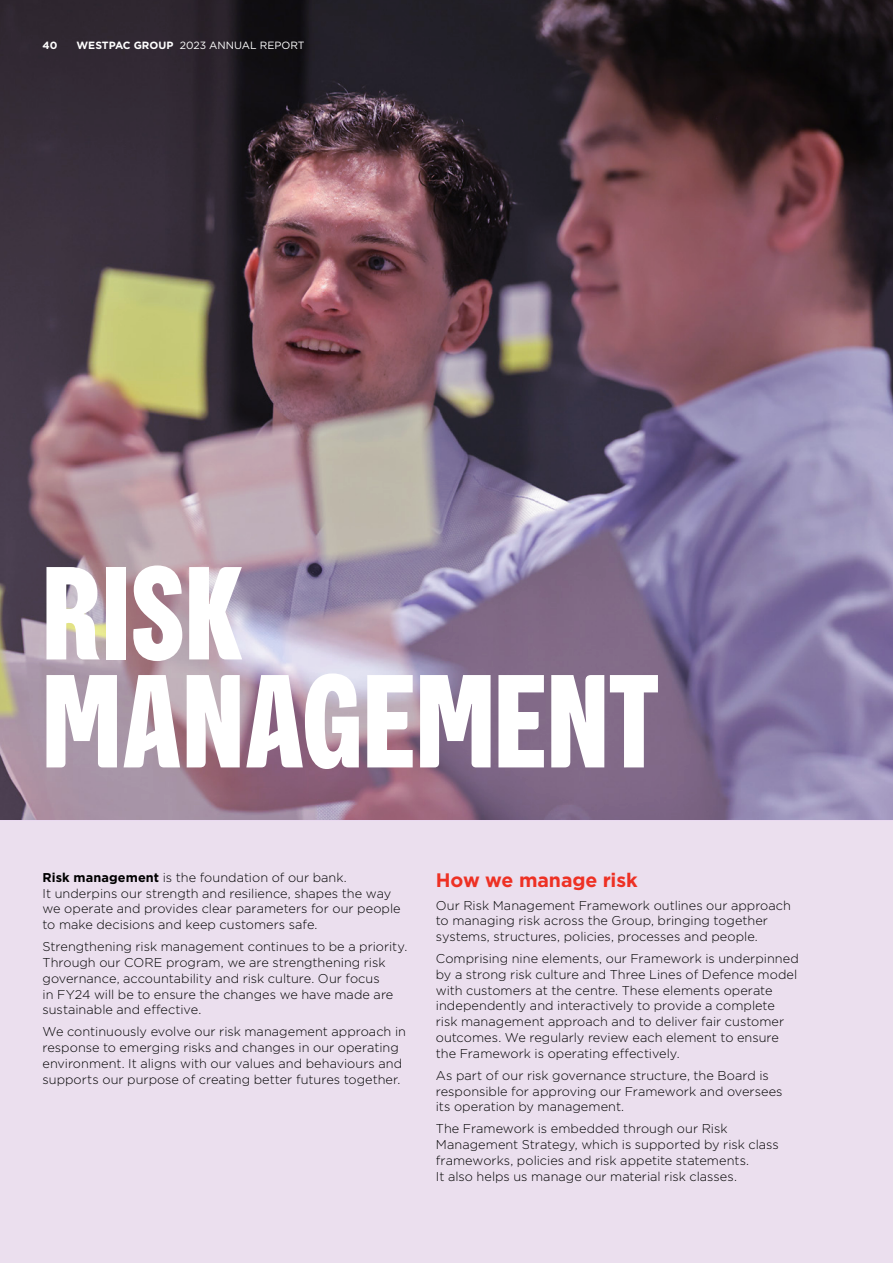
<style>
.page{position:relative;width:893px;height:1263px;background:#fff}
.page>*{position:absolute;margin:0;border:0;box-sizing:border-box;transform-origin:0 0}
.t1{font:700 132px/108px "Westpac";color:#fff}
.t2{font:700 19.5px "Gotham";letter-spacing:-.005em;color:#ee3124}
.t3{font:300 12.75px/15.8px "Gotham";letter-spacing:.005em;color:#000}
.t4{font:10.5px "Gotham";color:#fff}
.t5{font:700 10.5px "Gotham";color:#fff}
.s1{font-weight:700}
</style>
<div class="page">
<div style="left:0;top:821px;width:893px;height:442px;background:#ebdfee"></div>
<img style="left:0;top:0;width:893px;height:821px">
<p class="t5" style="left:43px;top:38px;width:16px">40</p>
<p class="t4" style="left:77px;top:38px;width:230px"><span class="s1">WESTPAC GROUP</span> 2023 ANNUAL REPORT</p>
<h1 class="t1" style="left:43px;top:557px;width:618px">RISK<br>MANAGEMENT</h1>
<p class="t3" style="left:43px;top:869px;width:360px"><span class="s1">Risk management</span> is the foundation of our bank.<br>It underpins our strength and resilience, shapes the way we operate and provides clear parameters for our people to make decisions and keep customers safe.</p>
<p class="t3" style="left:43px;top:939px;width:366px">Strengthening risk management continues to be a priority.<br>Through our CORE program, we are strengthening risk governance, accountability and risk culture. Our focus<br>in FY24 will be to ensure the changes we have made are sustainable and effective.</p>
<p class="t3" style="left:43px;top:1024px;width:365px">We continuously evolve our risk management approach in response to emerging risks and changes in our operating environment. It aligns with our values and behaviours and supports our purpose of creating better futures together.</p>
<h2 class="t2" style="left:436px;top:867px;width:203px">How we manage risk</h2>
<p class="t3" style="left:436px;top:897px;width:357px">Our Risk Management Framework outlines our approach to managing risk across the Group, bringing together systems, structures, policies, processes and people.</p>
<p class="t3" style="left:436px;top:950px;width:364px">Comprising nine elements, our Framework is underpinned by a strong risk culture and Three Lines of Defence model with customers at the centre. These elements operate independently and interactively to provide a complete risk management approach and to deliver fair customer outcomes. We regularly review each element to ensure the Framework is operating effectively.</p>
<p class="t3" style="left:436px;top:1067px;width:348px">As part of our risk governance structure, the Board is responsible for approving our Framework and oversees its operation by management.</p>
<p class="t3" style="left:436px;top:1121px;width:345px">The Framework is embedded through our Risk Management Strategy, which is supported by risk class frameworks, policies and risk appetite statements.<br>It also helps us manage our material risk classes.</p>
</div>
